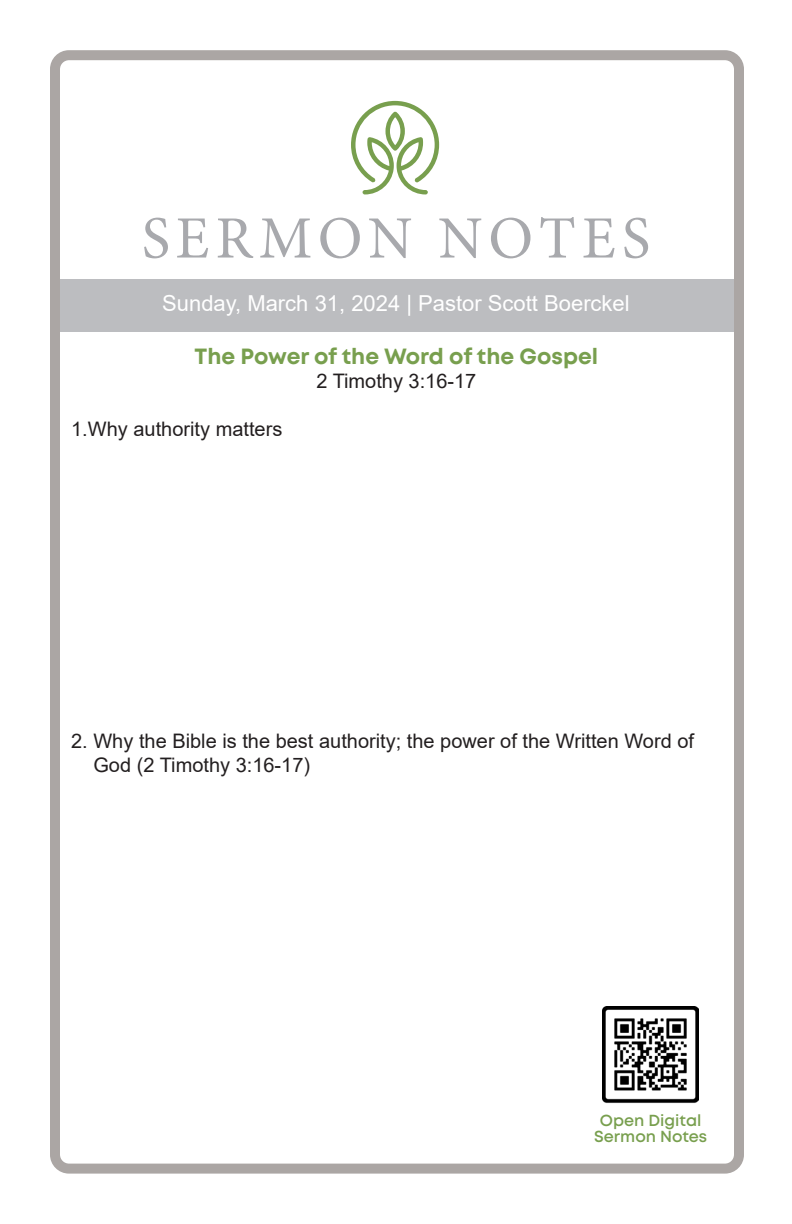
<style>
.page{position:relative;width:792px;height:1224px;background:#fff}
.page>*{position:absolute;margin:0;border:0;box-sizing:border-box;transform-origin:0 0}
.t1{font:60px "Minion Pro";letter-spacing:.095em;color:#a8a9ad}
.t2{font:22px "Arial";color:#fff}
.t3{font:700 22px "Mont";color:#789f4e}
.t4{font:20px "Arial";color:#231f20}
.t5{font:600 16px "Mont";color:#789f4e}
</style>
<div class="page">
<div style="left:52px;top:279px;width:686px;height:53px;background:#bcbdc0"></div>
<div style="left:50px;top:50px;width:694px;height:1124px;border:10px solid #aba6a4;border-radius:14px"></div>
<svg style="left:351px;top:101px;width:88px;height:93px"></svg>
<img style="left:603px;top:1006px;width:96px;height:97px">
<p class="t1" style="left:142px;top:198px;width:510px">SERMON NOTES</p>
<p class="t2" style="left:162px;top:289px;width:469px">Sunday, March 31, 2024 | Pastor Scott Boerckel</p>
<p class="t3" style="left:195px;top:342px;width:405px">The Power of the Word of the Gospel</p>
<p class="t4" style="left:316px;top:367px;width:162px">2 Timothy 3:16-17</p>
<p class="t4" style="left:71px;top:415px;width:213px">1.Why authority matters</p>
<p class="t4" style="left:71px;top:727px;width:624px">2. Why the Bible is the best authority; the power of the Written Word of</p>
<p class="t4" style="left:93px;top:751px;width:218px">God (2 Timothy 3:16-17)</p>
<p class="t5" style="left:600px;top:1110px;width:103px">Open Digital</p>
<p class="t5" style="left:594px;top:1126px;width:115px">Sermon Notes</p>
</div>
